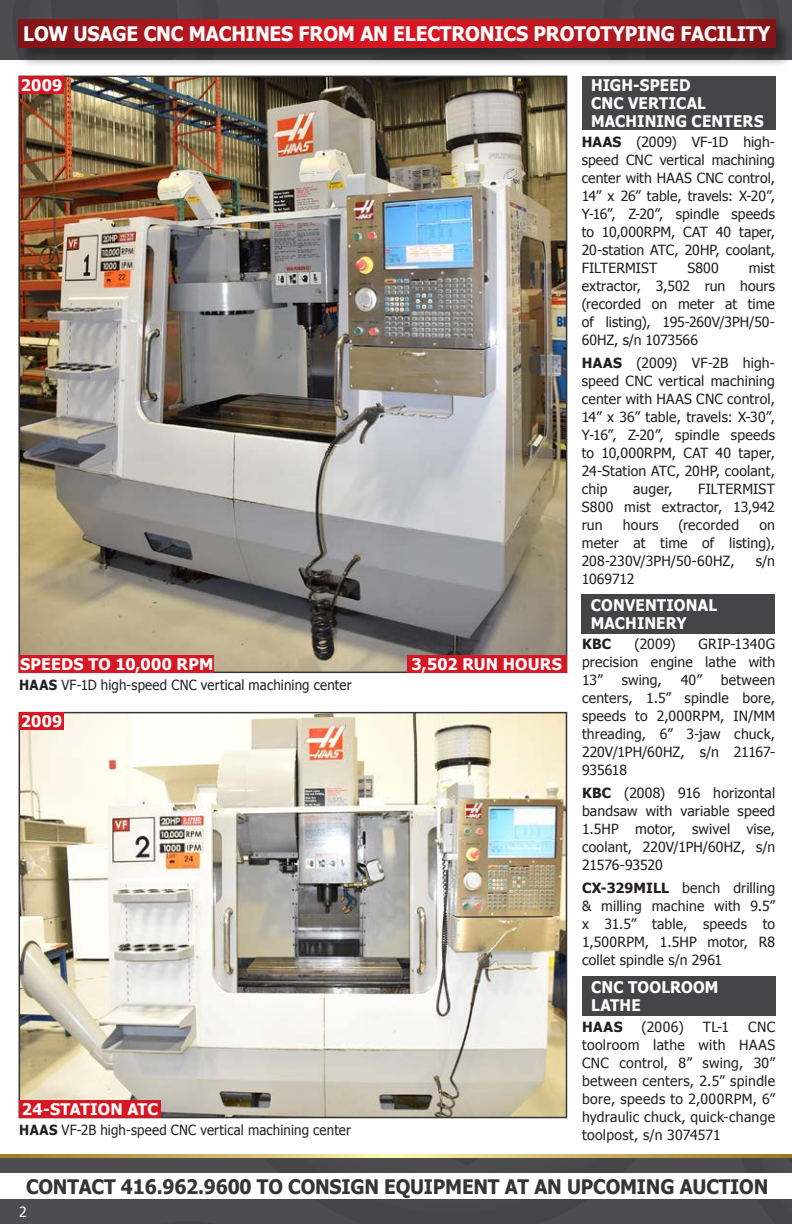
<style>
.page{position:relative;width:792px;height:1224px;background:#fff}
.page>*{position:absolute;margin:0;border:0;box-sizing:border-box;transform-origin:0 0}
.t1{font:700 20px "Tahoma";letter-spacing:-.01em;color:#363536;scale:.95 1}
.t2{font:700 20px "Tahoma";letter-spacing:-.01em;color:#fff;scale:.96 1}
.t3{font:700 16px/18px "Tahoma";letter-spacing:.015em;color:#fff;scale:.95 1}
.t4{font:700 16px "Tahoma";letter-spacing:.015em;color:#fff}
.machine_listing{font:14px/18px "Tahoma";letter-spacing:.01em;color:#231f20;text-align:justify}
.machine_listing-2{font:14px "Tahoma";letter-spacing:.01em;color:#231f20;scale:.95 1}
.machine_listing-3{font:14px "Tahoma";letter-spacing:-.01em;color:#231f20}
.machine_listing-4{font:700 14px "Tahoma";letter-spacing:.025em;color:#231f20}
.t5{font:14px "Tahoma";color:#fff}
.s1{font-weight:700}
</style>
<div class="page">
<img style="left:0;top:1154px;width:792px;height:5px">
<div style="left:0;top:1159px;width:792px;height:65px;background:#4d4d4f"></div>
<div style="left:0;top:1174px;width:792px;height:25px;background:#fff"></div>
<div style="left:0;top:0;width:792px;height:60px;background:#4d4d4f"></div>
<div style="left:17px;top:18px;width:775px;height:50px;background:#231f20;opacity:.75"></div>
<svg style="left:18px;top:19px;width:757px;height:29px;background:#b2171e"></svg>
<img style="left:22px;top:715px;width:542px;height:400px">
<div style="left:19px;top:712px;width:548px;height:406px;border:2px solid #363536"></div>
<img style="left:21px;top:79px;width:543px;height:591px">
<div style="left:582px;top:76px;width:193px;height:54px;background:#454547"></div>
<div style="left:582px;top:976px;width:193px;height:40px;background:#454547"></div>
<div style="left:582px;top:594px;width:193px;height:40px;background:#454547"></div>
<div style="left:19px;top:1100px;width:142px;height:18px;background:#d71723"></div>
<div style="left:19px;top:655px;width:195px;height:17px;background:#d71723"></div>
<div style="left:407px;top:655px;width:160px;height:17px;background:#d71723"></div>
<div style="left:19px;top:713px;width:45px;height:17px;background:#d71723"></div>
<div style="left:19px;top:76px;width:45px;height:18px;background:#d71723"></div>
<p class="t2" style="left:23px;top:20px;width:780px">LOW USAGE CNC MACHINES FROM AN ELECTRONICS PROTOTYPING FACILITY</p>
<p class="t4" style="left:21px;top:74px;width:43px">2009</p>
<p class="t4" style="left:20px;top:653px;width:195px">SPEEDS TO 10,000 RPM</p>
<p class="t4" style="left:412px;top:653px;width:152px">3,502 RUN HOURS</p>
<p class="machine_listing-2" style="left:19px;top:675px;width:351px"><span class="s1">HAAS</span> VF-1D high-speed CNC vertical machining center</p>
<p class="t4" style="left:21px;top:710px;width:43px">2009</p>
<p class="t4" style="left:22px;top:1098px;width:138px">24-STATION ATC</p>
<p class="machine_listing-2" style="left:19px;top:1121px;width:351px"><span class="s1">HAAS</span> VF-2B high-speed CNC vertical machining center</p>
<p class="t3" style="left:591px;top:75px;width:183px">HIGH-SPEED<br>CNC VERTICAL<br>MACHINING CENTERS</p>
<p class="machine_listing" style="left:582px;top:133px;width:195px"><span class="s1">HAAS</span> (2009) VF-1D high&shy;speed CNC vertical machining center with HAAS CNC control, 14” x 26” table, travels: X-20”, Y-16”, Z-20”, spindle speeds to 10,000RPM, CAT 40 taper, 20-station ATC, 20HP, coolant, FILTERMIST</p>
<p class="machine_listing" style="left:687px;top:259px;width:33px">S800</p>
<p class="machine_listing" style="left:582px;top:259px;width:195px;text-indent:167px">mist extractor, 3,502 run hours (recorded on meter at time of listing), 195-260V/3PH/50- 60HZ, s/n 1073566</p>
<p class="machine_listing" style="left:582px;top:353px;width:195px"><span class="s1">HAAS</span> (2009) VF-2B high&shy;speed CNC vertical machining center with HAAS CNC control, 14” x 36” table, travels: X-30”, Y-16”, Z-20”, spindle speeds to 10,000RPM, CAT 40 taper, 24-Station ATC, 20HP, coolant, chip</p>
<p class="machine_listing" style="left:582px;top:479px;width:195px;text-indent:116px">FILTERMIST S800 mist extractor, 13,942 run</p>
<p class="machine_listing" style="left:633px;top:479px;width:41px">auger,</p>
<p class="machine_listing" style="left:623px;top:515px;width:37px">hours</p>
<p class="machine_listing" style="left:679px;top:515px;width:62px">(recorded</p>
<p class="machine_listing" style="left:582px;top:515px;width:195px;text-indent:178px">on meter at time of listing), 208-230V/3PH/50-60HZ,</p>
<p class="machine_listing" style="left:756px;top:551px;width:21px">s/n</p>
<p class="machine_listing-3" style="left:582px;top:570px;width:54px">1069712</p>
<p class="t3" style="left:591px;top:595px;width:134px">CONVENTIONAL<br>MACHINERY</p>
<p class="machine_listing-4" style="left:582px;top:634px;width:31px">KBC</p>
<p class="machine_listing" style="left:635px;top:635px;width:42px">(2009)</p>
<p class="machine_listing" style="left:582px;top:635px;width:195px;text-indent:117px">GRIP-1340G precision engine lathe with 13”</p>
<p class="machine_listing" style="left:582px;top:671px;width:195px;text-indent:139px">between centers, 1.5” spindle bore, speeds to 2,000RPM, IN/MM threading, 6” 3-jaw chuck, 220V/1PH/60HZ, s/n 21167- 935618</p>
<p class="machine_listing" style="left:582px;top:783px;width:195px"><span class="s1">KBC</span> (2008) 916 horizontal bandsaw with variable speed 1.5HP motor, swivel vise, coolant, 220V/1PH/60HZ, s/n 21576-93520</p>
<p class="machine_listing" style="left:582px;top:878px;width:195px"><span class="s1">CX-329MILL</span> bench drilling &amp; milling machine with 9.5” x 31.5” table, speeds to 1,500RPM, 1.5HP motor, R8 collet spindle s/n 2961</p>
<p class="machine_listing" style="left:622px;top:671px;width:42px">swing,</p>
<p class="machine_listing" style="left:681px;top:671px;width:23px">40”</p>
<p class="t3" style="left:591px;top:977px;width:136px">CNC TOOLROOM<br>LATHE</p>
<p class="machine_listing-4" style="left:582px;top:1017px;width:42px">HAAS</p>
<p class="machine_listing" style="left:642px;top:1017px;width:44px">(2006)</p>
<p class="machine_listing" style="left:703px;top:1017px;width:28px">TL-1</p>
<p class="machine_listing" style="left:582px;top:1017px;width:195px;text-indent:166px">CNC toolroom lathe with HAAS CNC control, 8” swing, 30” between centers, 2.5” spindle bore, speeds to 2,000RPM, 6” hydraulic chuck, quick-change toolpost, s/n 3074571</p>
<h1 class="t1" style="left:26px;top:1173px;width:783px">CONTACT 416.962.9600 TO CONSIGN EQUIPMENT AT AN UPCOMING AUCTION</h1>
<p class="t5" style="left:19px;top:1202px;width:9px">2</p>
</div>
